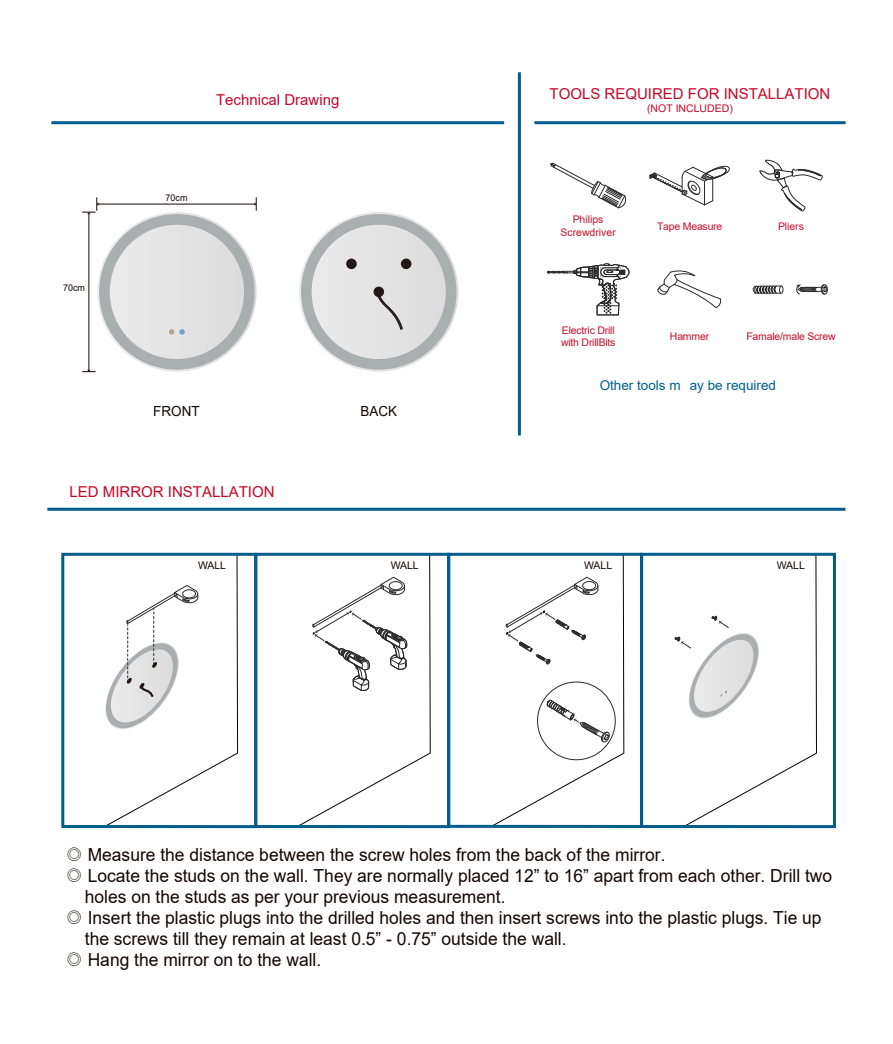
<style>
.page{position:relative;width:893px;height:1044px;background:#fff}
.page>*{position:absolute;margin:0;border:0;box-sizing:border-box;transform-origin:0 0}
.t1{font:18px "Arial";color:#140700}
.t2{font:15px "Arial";color:#c30828}
.t3{font:13.95px "Arial";color:#140700}
.t4{font:13.5px "Arial";color:#005d8e}
.t5{font:10.5px/12.6px "Arial";letter-spacing:-.02em;color:#c40f2b}
.t6{font:10.5px/12.6px "Arial";color:#c40f2b;text-align:center}
.t7{font:10.5px "Arial";color:#140700}
.t8{font:10.5px "Arial";color:#c30828}
.t9{font:9.3px "Arial";color:#140700}
.s1{font-family:"Adobe Song Std";font-weight:300}
</style>
<div class="page">
<svg style="left:105px;top:557px;width:133px;height:267px"></svg>
<svg style="left:675px;top:557px;width:142px;height:267px"></svg>
<svg style="left:495px;top:557px;width:130px;height:267px"></svg>
<div style="left:447px;top:553px;width:196px;height:275px;border:3px solid #005d8e"></div>
<div style="left:640px;top:553px;width:196px;height:275px;border:3px solid #005d8e"></div>
<svg style="left:301px;top:557px;width:130px;height:267px"></svg>
<div style="left:254px;top:553px;width:196px;height:275px;border:3px solid #005d8e"></div>
<div style="left:61px;top:553px;width:196px;height:275px;border:3px solid #005d8e"></div>
<hr style="left:47px;top:508px;width:798px;height:3px;background:#005d8e">
<hr style="left:534px;top:121px;width:311px;height:3px;background:#005d8e">
<hr style="left:51px;top:121px;width:453px;height:3px;background:#005d8e">
<hr style="left:518px;top:72px;width:3px;height:363px;background:#005d8e">
<div style="left:822px;top:284px;width:6px;height:10px;border:1px solid #2b2b2c;border-radius:50%"></div>
<svg style="left:752px;top:285px;width:31px;height:9px"></svg>
<svg style="left:796px;top:284px;width:31px;height:10px"></svg>
<svg style="left:649px;top:166px;width:81px;height:40px"></svg>
<svg style="left:547px;top:263px;width:82px;height:52px"></svg>
<svg style="left:550px;top:163px;width:76px;height:45px"></svg>
<svg style="left:657px;top:270px;width:64px;height:38px"></svg>
<svg style="left:760px;top:160px;width:62px;height:51px"></svg>
<svg style="left:83px;top:198px;width:174px;height:174px"></svg>
<svg style="left:301px;top:214px;width:155px;height:155px"></svg>
<p class="t9" style="left:63px;top:281px;width:23px">70cm</p>
<p class="t2" style="left:216px;top:90px;width:125px">Technical Drawing</p>
<p class="t9" style="left:166px;top:191px;width:23px">70cm</p>
<p class="t3" style="left:153px;top:401px;width:48px">FRONT</p>
<p class="t3" style="left:360px;top:401px;width:38px">BACK</p>
<p class="t2" style="left:70px;top:481px;width:207px">LED MIRROR INSTALLATION</p>
<p class="t2" style="left:550px;top:84px;width:282px">TOOLS REQUIRED FOR INSTALLATION</p>
<p class="t8" style="left:647px;top:101px;width:87px">(NOT INCLUDED)</p>
<p class="t6" style="left:560px;top:213px;width:57px">Philips<br>Screwdriver</p>
<p class="t5" style="left:657px;top:220px;width:67px">Tape Measure</p>
<p class="t5" style="left:778px;top:220px;width:28px">Pliers</p>
<p class="t5" style="left:561px;top:323px;width:56px">Electric Drill with DrillBits</p>
<p class="t5" style="left:670px;top:330px;width:41px">Hammer</p>
<p class="t5" style="left:746px;top:330px;width:91px">Famale/male Screw</p>
<p class="t4" style="left:600px;top:376px;width:178px">Other tools m ay be required</p>
<p class="t7" style="left:198px;top:558px;width:29px">WALL</p>
<p class="t7" style="left:391px;top:558px;width:29px">WALL</p>
<p class="t7" style="left:584px;top:558px;width:29px">WALL</p>
<p class="t7" style="left:777px;top:558px;width:29px">WALL</p>
<p class="t1" style="left:65px;top:842px;width:602px"><span class="s1">◎</span> Measure the distance between the screw holes from the back of the mirror.</p>
<p class="t1" style="left:65px;top:863px;width:768px"><span class="s1">◎</span> Locate the studs on the wall. They are normally placed 12” to 16” apart from each other. Drill two</p>
<p class="t1" style="left:85px;top:884px;width:422px">holes on the studs as per your previous measurement.</p>
<p class="t1" style="left:65px;top:905px;width:758px"><span class="s1">◎</span> Insert the plastic plugs into the drilled holes and then insert screws into the plastic plugs. Tie up</p>
<p class="t1" style="left:85px;top:926px;width:483px">the screws till they remain at least 0.5” - 0.75” outside the wall.</p>
<p class="t1" style="left:65px;top:947px;width:257px"><span class="s1">◎</span> Hang the mirror on to the wall.</p>
</div>
